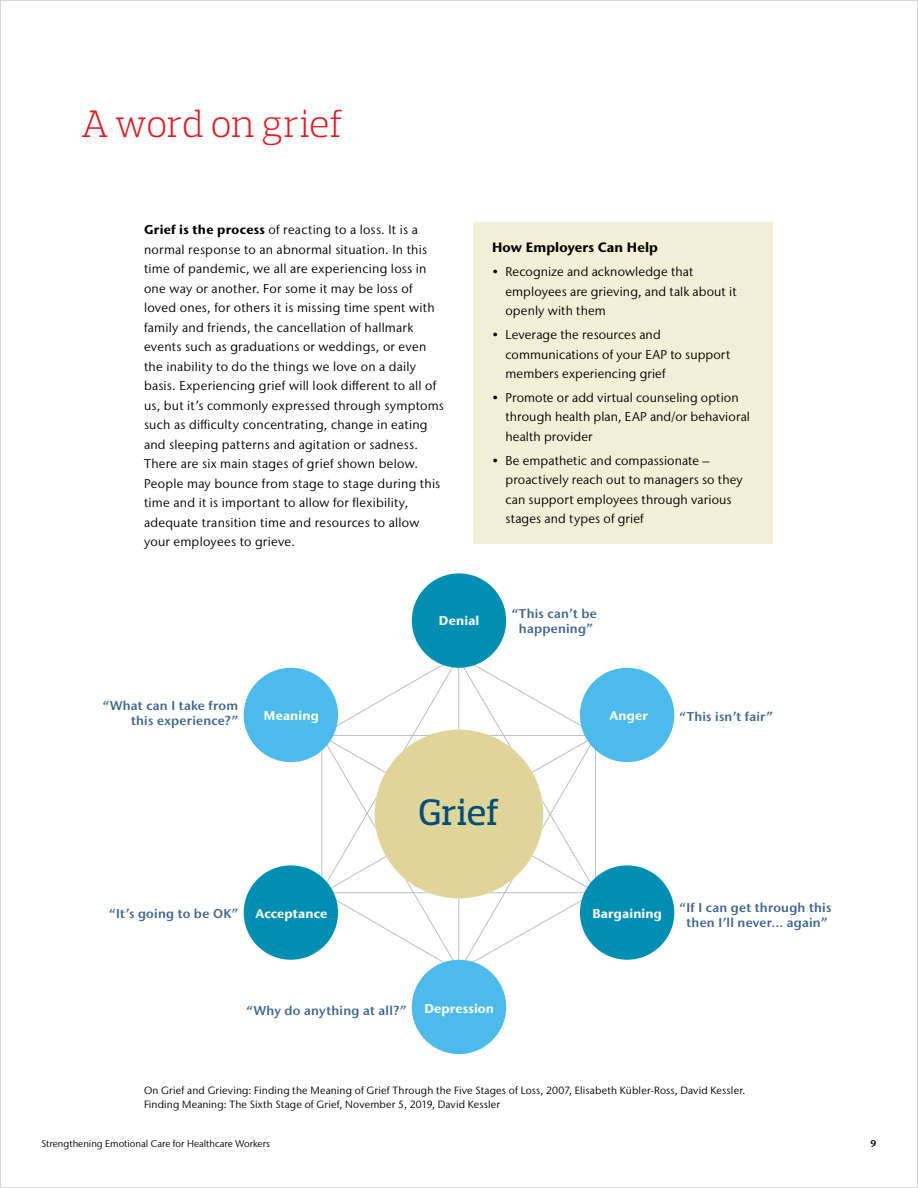
<style>
.page{position:relative;width:918px;height:1188px;background:#fff}
.page>*{position:absolute;margin:0;border:0;box-sizing:border-box;transform-origin:0 0}
.t1{font:300 39px "Prelo Slab";letter-spacing:-.015em;color:#e11b22}
.t2{font:500 37.5px "Prelo Slab";letter-spacing:.005em;color:#004d7a}
.t3{font:700 13.5px "Stone Sans IIITC Pro";letter-spacing:.01em;color:#000}
.t4{font:12.75px/19.5px "Stone Sans IIITC Pro";letter-spacing:.015em;color:#000}
.t5{font:600 12.75px/15px "Stone Sans IIITC Pro";letter-spacing:.02em;color:#3f6790;text-align:center}
.t6{font:700 12.75px "Stone Sans IIITC Pro";letter-spacing:.01em;color:#fff}
.t7{font:10.5px/13.5px "Stone Sans IIITC Pro";letter-spacing:.015em;color:#000}
.t8{font:9.75px "Stone Sans IIITC Pro";color:#000}
.t9{font:600 9.75px "Stone Sans IIITC Pro";color:#000}
.s1{font-weight:700}
</style>
<div class="page">
<div style="left:473px;top:222px;width:300px;height:321px;background:#f3efd7"></div>
<svg style="left:322px;top:657px;width:274px;height:315px"></svg>
<hr style="left:321px;top:736px;width:1px;height:158px;background:#bcbec0">
<hr style="left:595px;top:736px;width:1px;height:158px;background:#bcbec0">
<div style="left:412px;top:573px;width:94px;height:95px;background:#008eb3;border-radius:50%"></div>
<div style="left:580px;top:668px;width:94px;height:94px;background:#4bbbeb;border-radius:50%"></div>
<div style="left:244px;top:668px;width:94px;height:94px;background:#4bbbeb;border-radius:50%"></div>
<div style="left:412px;top:960px;width:94px;height:94px;background:#4bbbeb;border-radius:50%"></div>
<div style="left:580px;top:865px;width:94px;height:95px;background:#008eb3;border-radius:50%"></div>
<div style="left:244px;top:865px;width:94px;height:95px;background:#008eb3;border-radius:50%"></div>
<div style="left:375px;top:730px;width:168px;height:168px;background:#dfd599;border-radius:50%"></div>
<h1 class="t1" style="left:81px;top:100px;width:263px">A word on grief</h1>
<p class="t4" style="left:144px;top:220px;width:301px"><span class="s1">Grief is the process</span> of reacting to a loss. It is a normal response to an abnormal situation. In this time of pandemic, we all are experiencing loss in one way or another. For some it may be loss of loved ones, for others it is missing time spent with family and friends, the cancellation of hallmark events such as graduations or weddings, or even the inability to do the things we love on a daily basis. Experiencing grief will look different to all of us, but it’s commonly expressed through symptoms such as difficulty concentrating, change in eating and sleeping patterns and agitation or sadness.<br>There are six main stages of grief shown below.<br>People may bounce from stage to stage during this time and it is important to allow for flexibility, adequate transition time and resources to allow your employees to grieve.</p>
<p class="t3" style="left:492px;top:239px;width:167px">How Employers Can Help</p>
<p class="t4" style="left:506px;top:262px;width:233px;text-indent:-14px">• Recognize and acknowledge that employees are grieving, and talk about it openly with them</p>
<p class="t4" style="left:506px;top:325px;width:226px;text-indent:-14px">• Leverage the resources and communications of your EAP to support members experiencing grief</p>
<p class="t4" style="left:506px;top:388px;width:246px;text-indent:-14px">• Promote or add virtual counseling option through health plan, EAP and/or behavioral health provider</p>
<p class="t4" style="left:506px;top:451px;width:239px;text-indent:-14px">• Be empathetic and compassionate – proactively reach out to managers so they can support employees through various stages and types of grief</p>
<p class="t5" style="left:103px;top:697px;width:137px;text-align:right">“What can I take from this experience?”</p>
<p class="t6" style="left:439px;top:612px;width:42px">Denial</p>
<p class="t5" style="left:512px;top:606px;width:87px">“This can’t be happening”</p>
<p class="t6" style="left:264px;top:707px;width:56px">Meaning</p>
<p class="t6" style="left:609px;top:707px;width:40px">Anger</p>
<h2 class="t2" style="left:418px;top:790px;width:83px">Grief</h2>
<p class="t5" style="left:679px;top:708px;width:95px">“This isn’t fair”</p>
<p class="t5" style="left:109px;top:905px;width:130px">“It’s going to be OK”</p>
<p class="t6" style="left:256px;top:905px;width:73px">Acceptance</p>
<p class="t6" style="left:592px;top:905px;width:71px">Bargaining</p>
<p class="t5" style="left:679px;top:900px;width:153px">“If I can get through this then I’ll never... again”</p>
<p class="t5" style="left:246px;top:1002px;width:162px">“Why do anything at all?”</p>
<p class="t6" style="left:424px;top:1000px;width:71px">Depression</p>
<p class="t7" style="left:144px;top:1084px;width:603px">On Grief and Grieving: Finding the Meaning of Grief Through the Five Stages of Loss, 2007, Elisabeth Kübler-Ross, David Kessler.<br>Finding Meaning: The Sixth Stage of Grief, November 5, 2019, David Kessler</p>
<p class="t8" style="left:41px;top:1138px;width:230px">Strengthening Emotional Care for Healthcare Workers</p>
<p class="t9" style="left:871px;top:1138px;width:7px">9</p>
</div>
